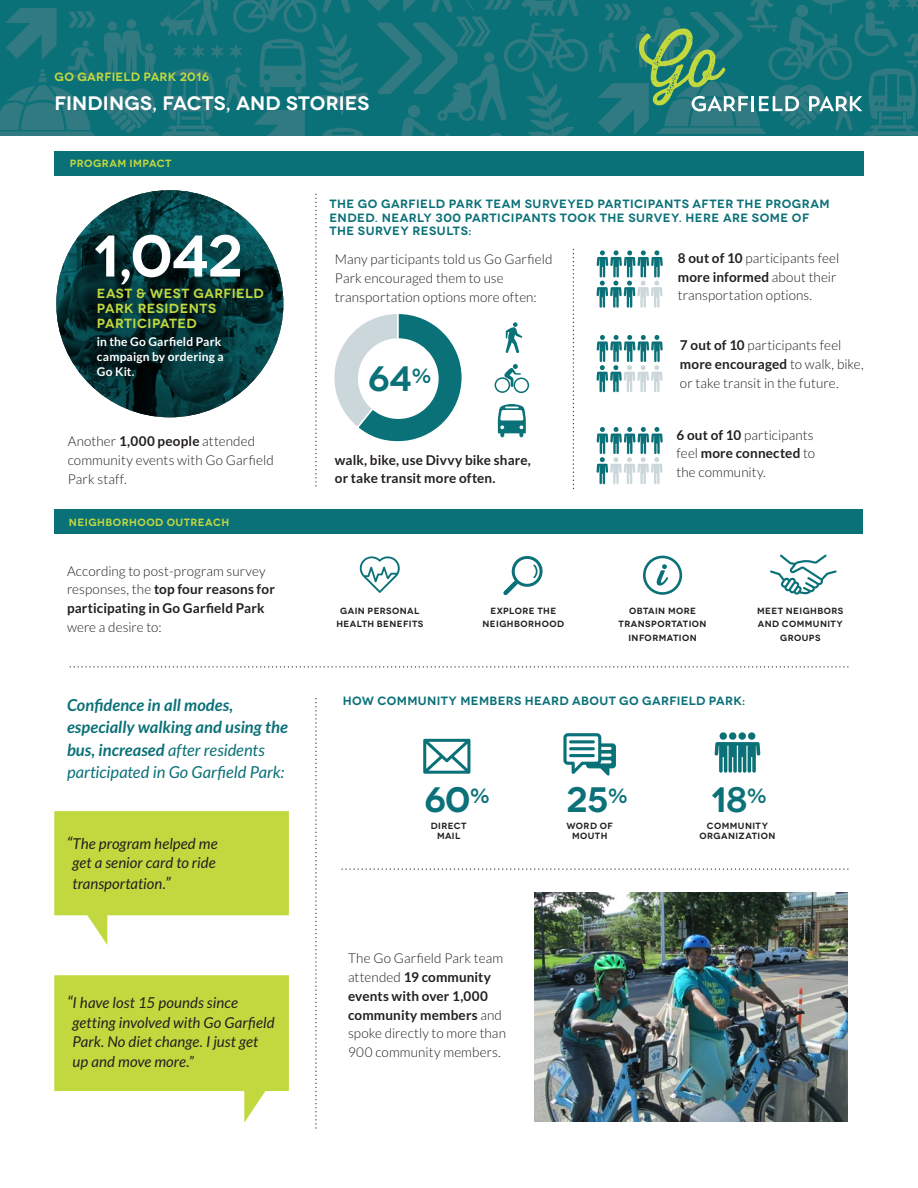
<style>
.page{position:relative;width:918px;height:1188px;background:#fff}
.page>*{position:absolute;margin:0;border:0;box-sizing:border-box;transform-origin:0 0}
.t1{font:600 58.65px "Novecentowide";color:#fff}
.t2{font:600 35.25px "Novecentowide";letter-spacing:-.01em;color:#0b7178}
.t3{font:600 19.5px "Novecentowide";letter-spacing:.005em;color:#fff}
.t4{font:italic 700 16.5px/22.5px "Lato";letter-spacing:.005em;color:#0b7178}
.t5{font:italic 15px/19.5px "Lato";letter-spacing:.005em;color:#231f20;text-align:center}
.t6{font:300 13.5px/18.8px "Lato";letter-spacing:.005em;color:#231f20}
.t7{font:700 13.5px/18.8px "Lato";letter-spacing:.01em;color:#231f20}
.t8{font:600 13.2px/14.9px "Novecentowide";letter-spacing:.03em;color:#c2d83f}
.t9{font:600 12px/13.5px "Novecentowide";letter-spacing:.035em;color:#0b7178}
.t10{font:700 12px/15px "Lato";letter-spacing:.015em;color:#fff}
.t11{font:600 12px "Novecentowide";letter-spacing:.02em;color:#c2d83f}
.t12{font:600 10.5px "Novecentowide";letter-spacing:.045em;color:#c2d83f}
.t13{font:600 9px/13.5px "Novecentowide";letter-spacing:.045em;color:#231f20;text-align:center}
.s1{font-weight:700}
.s2{font-weight:300}
.s3{font-weight:400}
.s4{font-size:16.5px}
</style>
<div class="page">
<div style="left:0;top:0;width:918px;height:135px;background:#0b7178"></div>
<svg style="left:0;top:8px;width:98px;height:127px"></svg>
<svg style="left:104px;top:0;width:484px;height:135px"></svg>
<svg style="left:56px;top:190px;width:227px;height:227px;background:#053438"></svg>
<div style="left:54px;top:509px;width:808px;height:25px;background:#0b7178"></div>
<svg style="left:573px;top:248px;width:1px;height:240px"></svg>
<svg style="left:315px;top:194px;width:2px;height:292px"></svg>
<svg style="left:315px;top:698px;width:2px;height:430px"></svg>
<div style="left:55px;top:151px;width:809px;height:25px;background:#0b7178"></div>
<svg style="left:334px;top:314px;width:128px;height:128px"></svg>
<div style="left:358px;top:338px;width:81px;height:81px;background:#fff;border-radius:50%"></div>
<svg style="left:503px;top:556px;width:40px;height:40px"></svg>
<svg style="left:341px;top:868px;width:507px;height:2px"></svg>
<svg style="left:69px;top:666px;width:779px;height:2px"></svg>
<svg style="left:495px;top:364px;width:34px;height:29px"></svg>
<svg style="left:506px;top:322px;width:16px;height:31px"></svg>
<svg style="left:498px;top:404px;width:28px;height:33px"></svg>
<svg style="left:643px;top:556px;width:39px;height:39px"></svg>
<svg style="left:423px;top:739px;width:47px;height:35px"></svg>
<svg style="left:563px;top:733px;width:53px;height:43px"></svg>
<hr style="left:569px;top:740px;width:26px;height:3px;background:#0b7178;border-radius:2px">
<hr style="left:569px;top:747px;width:26px;height:3px;background:#0b7178;border-radius:2px">
<hr style="left:569px;top:754px;width:26px;height:3px;background:#0b7178;border-radius:2px">
<svg style="left:54px;top:811px;width:235px;height:134px"></svg>
<svg style="left:598px;top:0;width:320px;height:135px"></svg>
<svg style="left:360px;top:556px;width:40px;height:37px"></svg>
<svg style="left:770px;top:554px;width:67px;height:41px"></svg>
<svg style="left:54px;top:975px;width:235px;height:148px"></svg>
<img style="left:535px;top:892px;width:313px;height:230px">
<div style="left:720px;top:732px;width:7px;height:8px;background:#0b7178;border-radius:50%"></div>
<div style="left:748px;top:732px;width:7px;height:8px;background:#0b7178;border-radius:50%"></div>
<svg style="left:715px;top:742px;width:45px;height:31px"></svg>
<div style="left:729px;top:732px;width:7px;height:8px;background:#0b7178;border-radius:50%"></div>
<div style="left:739px;top:732px;width:7px;height:8px;background:#0b7178;border-radius:50%"></div>
<svg style="left:596px;top:250px;width:67px;height:58px"></svg>
<svg style="left:596px;top:427px;width:67px;height:57px"></svg>
<svg style="left:596px;top:335px;width:67px;height:57px"></svg>
<p class="t11" style="left:55px;top:70px;width:156px">GO GARFIELD PARK 2016</p>
<h3 class="t3" style="left:55px;top:91px;width:316px">FINDINGS, FACTS, AND STORIES</h3>
<p class="t12" style="left:70px;top:157px;width:103px">PROGRAM IMPACT</p>
<h1 class="t1" style="left:93px;top:220px;width:151px">1,042</h1>
<p class="t8" style="left:97px;top:286px;width:168px">EAST &amp; WEST GARFIELD<br>PARK RESIDENTS<br>PARTICIPATED</p>
<p class="t10" style="left:97px;top:334px;width:128px">in the Go Garfield Park campaign by ordering a<br>Go Kit.</p>
<p class="t6" style="left:68px;top:432px;width:207px">Another <span class="s1">1,000 people</span> attended community events with Go Garfield<br>Park staff.</p>
<p class="t12" style="left:69px;top:516px;width:162px">NEIGHBORHOOD OUTREACH</p>
<p class="t7" style="left:67px;top:561px;width:209px"><span class="s2">According to post-program survey responses, the</span> top four reasons for participating in Go Garfield Park</p>
<p class="t6" style="left:67px;top:618px;width:96px">were a desire to:</p>
<p class="t4" style="left:67px;top:694px;width:222px">Confidence in all modes, especially walking and using the bus, increased <span class="s3">after residents participated in Go Garfield Park:</span></p>
<p class="t5" style="left:67px;top:834px;width:152px"><span class="s4">“</span>The program helped me get a senior card to ride</p>
<p class="t5" style="left:73px;top:874px;width:100px">transportation.<span class="s4">”</span></p>
<p class="t5" style="left:73px;top:993px;width:203px;text-align:left;text-indent:-6px"><span class="s4">“</span>I have lost 15 pounds since getting involved with Go Garfield<br>Park. No diet change. I just get up and move more.”</p>
<p class="t9" style="left:329px;top:197px;width:502px">THE GO GARFIELD PARK TEAM SURVEYED PARTICIPANTS AFTER THE PROGRAM<br>ENDED. NEARLY 300 PARTICIPANTS TOOK THE SURVEY. HERE ARE SOME OF<br>THE SURVEY RESULTS:</p>
<p class="t6" style="left:335px;top:250px;width:219px">Many participants told us Go Garfield<br>Park encouraged them to use transportation options more often:</p>
<h2 class="t2" style="left:368px;top:358px;width:64px">64<sup>%</sup></h2>
<p class="t7" style="left:335px;top:450px;width:198px">walk, bike, use Divvy bike share, or take transit more often.</p>
<p class="t6" style="left:678px;top:249px;width:163px"><span class="s1">8 out of 10</span> participants feel <span class="s1">more informed</span> about their transportation options.</p>
<p class="t6" style="left:680px;top:336px;width:185px"><span class="s1">7 out of 10</span> participants feel <span class="s1">more encouraged</span> to walk, bike, or take transit in the future.</p>
<p class="t6" style="left:677px;top:425px;width:140px;text-align:justify"><span class="s1">6 out of 10</span> participants feel <span class="s1">more connected</span> to the community.</p>
<p class="t13" style="left:336px;top:604px;width:89px">GAIN PERSONAL<br>HEALTH BENEFITS</p>
<p class="t13" style="left:757px;top:604px;width:88px">MEET NEIGHBORS<br>AND COMMUNITY<br>GROUPS</p>
<p class="t13" style="left:483px;top:604px;width:83px">EXPLORE THE<br>NEIGHBORHOOD</p>
<p class="t13" style="left:619px;top:604px;width:90px">OBTAIN MORE<br>TRANSPORTATION<br>INFORMATION</p>
<p class="t9" style="left:343px;top:694px;width:404px">HOW COMMUNITY MEMBERS HEARD ABOUT GO GARFIELD PARK:</p>
<h2 class="t2" style="left:424px;top:778px;width:66px">60<sup>%</sup></h2>
<p class="t13" style="left:431px;top:820px;width:37px;line-height:10.5px">DIRECT<br>MAIL</p>
<p class="t6" style="left:348px;top:949px;width:159px">The Go Garfield Park team attended <span class="s1">19 community events with over 1,000 community members</span> and spoke directly to more than<br>900 community members.</p>
<h2 class="t2" style="left:566px;top:778px;width:62px">25<sup>%</sup></h2>
<h2 class="t2" style="left:711px;top:778px;width:57px">18<sup>%</sup></h2>
<p class="t13" style="left:566px;top:820px;width:48px;line-height:10.5px">WORD OF<br>MOUTH</p>
<p class="t13" style="left:700px;top:820px;width:77px;line-height:10.5px">COMMUNITY<br>ORGANIZATION</p>
</div>
